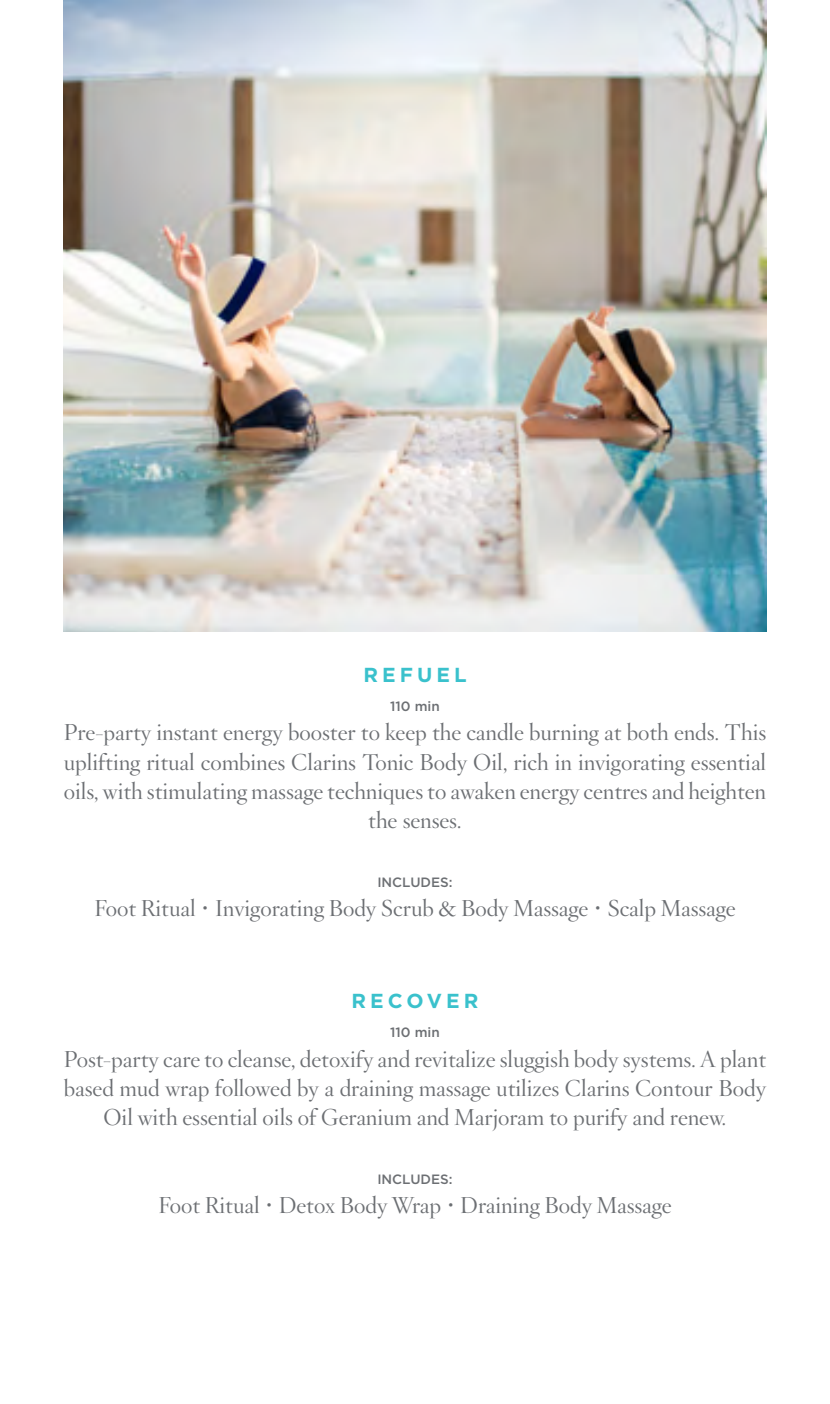
<style>
.page{position:relative;width:830px;height:1404px;background:#fff}
.page>*{position:absolute;margin:0;border:0;box-sizing:border-box;transform-origin:0 0}
.t1{font:300 22.5px/29.2px "Hoefler Titling";color:#6c6f73;text-align:center}
.t2{font:700 20.25px "Gotham";letter-spacing:.2em;color:#3ac1cc}
.t3{font:500 13.5px "Gotham";color:#6c6f73}
</style>
<div class="page">
<img style="left:64px;top:0;width:701px;height:631px">
<p class="t2" style="left:363px;top:661px;width:105px">REFUEL</p>
<p class="t3" style="left:390px;top:697px;width:51px">110 min</p>
<p class="t1" style="left:64px;top:716px;width:703px">Pre-party instant energy booster to keep the candle burning at both ends. This uplifting ritual combines Clarins Tonic Body Oil, rich in invigorating essential oils, with stimulating massage techniques to awaken energy centres and heighten the senses.</p>
<p class="t3" style="left:377px;top:873px;width:77px">INCLUDES:</p>
<p class="t1" style="left:94px;top:891px;width:642px">Foot Ritual • Invigorating Body Scrub &amp; Body Massage • Scalp Massage</p>
<p class="t2" style="left:351px;top:987px;width:128px">RECOVER</p>
<p class="t3" style="left:390px;top:1023px;width:51px">110 min</p>
<p class="t1" style="left:64px;top:1042px;width:703px">Post-party care to cleanse, detoxify and revitalize sluggish body systems. A plant based mud wrap followed by a draining massage utilizes Clarins Contour Body<br>Oil with essential oils of Geranium and Marjoram to purify and renew.</p>
<p class="t3" style="left:377px;top:1170px;width:77px">INCLUDES:</p>
<p class="t1" style="left:158px;top:1188px;width:514px">Foot Ritual • Detox Body Wrap • Draining Body Massage</p>
</div>
